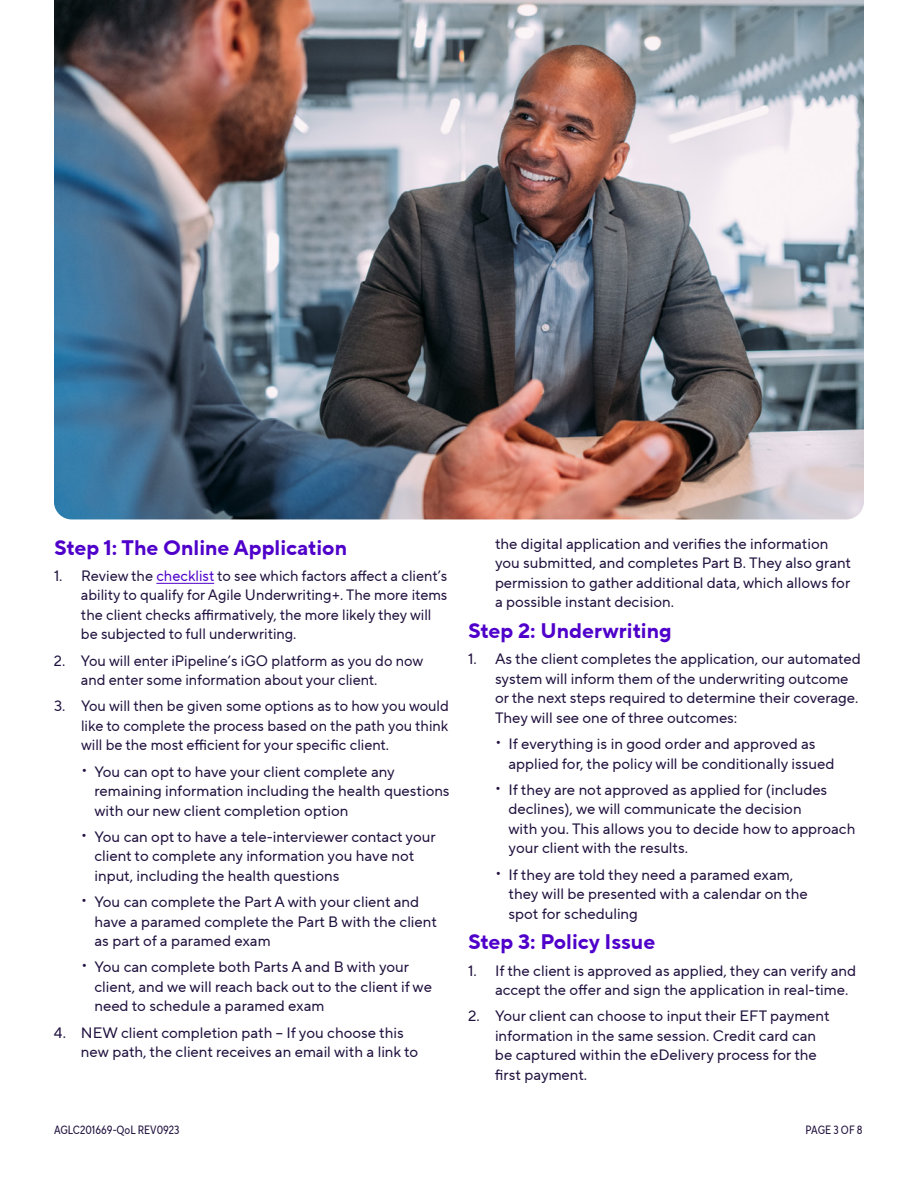
<style>
.page{position:relative;width:918px;height:1188px;background:#fff}
.page>*{position:absolute;margin:0;border:0;box-sizing:border-box;transform-origin:0 0}
.t1{font:700 21px "TT Norms Pro";color:#4f00ca}
.t2{font:15px/19.5px "TT Norms Pro";color:#20113e}
.t3{font:12px "TT Norms Pro Cond";color:#20113e}
.s1{color:#4f00ca}
</style>
<div class="page">
<hr style="left:156px;top:583px;width:58px;height:1px;background:#4f00ca">
<img style="left:54px;top:0;width:810px;height:519px">
<h3 class="t1" style="left:54px;top:532px;width:295px">Step 1: The Online Application</h3>
<p class="t2" style="left:81px;top:566px;width:368px;text-indent:-27px">1. Review the <span class="s1">checklist</span> to see which factors affect a client’s ability to qualify for Agile Underwriting+. The more items the client checks affirmatively, the more likely they will be subjected to full underwriting.</p>
<p class="t2" style="left:81px;top:650px;width:344px;text-indent:-27px">2. You will enter iPipeline’s iGO platform as you do now and enter some information about your client.</p>
<p class="t2" style="left:81px;top:696px;width:369px;text-align:justify;text-indent:-27px">3. You will then be given some options as to how you would like to complete the process based on the path you think will be the most efficient for your specific client.</p>
<p class="t2" style="left:94px;top:761px;width:357px;text-indent:-13px">• You can opt to have your client complete any remaining information including the health questions with our new client completion option</p>
<p class="t2" style="left:94px;top:827px;width:343px;text-indent:-13px">• You can opt to have a tele-interviewer contact your client to complete any information you have not input, including the health questions</p>
<p class="t2" style="left:94px;top:892px;width:344px;text-indent:-14px">• You can complete the Part A with your client and have a paramed complete the Part B with the client as part of a paramed exam</p>
<p class="t2" style="left:94px;top:957px;width:339px;text-indent:-13px">• You can complete both Parts A and B with your client, and we will reach back out to the client if we need to schedule a paramed exam</p>
<p class="t2" style="left:81px;top:1022px;width:339px;text-indent:-27px">4. NEW client completion path – If you choose this new path, the client receives an email with a link to</p>
<p class="t2" style="left:495px;top:534px;width:358px">the digital application and verifies the information you submitted, and completes Part B. They also grant permission to gather additional data, which allows for a possible instant decision.</p>
<h3 class="t1" style="left:468px;top:615px;width:205px">Step 2: Underwriting</h3>
<p class="t2" style="left:495px;top:649px;width:367px;text-indent:-27px">1. As the client completes the application, our automated system will inform them of the underwriting outcome or the next steps required to determine their coverage.<br>They will see one of three outcomes:</p>
<p class="t2" style="left:508px;top:734px;width:328px;text-indent:-14px">• If everything is in good order and approved as applied for, the policy will be conditionally issued</p>
<p class="t2" style="left:508px;top:780px;width:348px;text-indent:-14px">• If they are not approved as applied for (includes declines), we will communicate the decision<br>with you. This allows you to decide how to approach your client with the results.</p>
<p class="t2" style="left:508px;top:865px;width:301px;text-indent:-13px">• If they are told they need a paramed exam, they will be presented with a calendar on the spot for scheduling</p>
<h3 class="t1" style="left:468px;top:927px;width:189px">Step 3: Policy Issue</h3>
<p class="t2" style="left:495px;top:961px;width:363px;text-indent:-27px">1. If the client is approved as applied, they can verify and accept the offer and sign the application in real-time.</p>
<p class="t2" style="left:495px;top:1006px;width:336px;text-indent:-27px">2. Your client can choose to input their EFT payment information in the same session. Credit card can be captured within the eDelivery process for the first payment.</p>
<p class="t3" style="left:54px;top:1121px;width:127px">AGLC201669-QoL REV0923</p>
<p class="t3" style="left:806px;top:1121px;width:58px">PAGE 3 OF 8</p>
</div>
